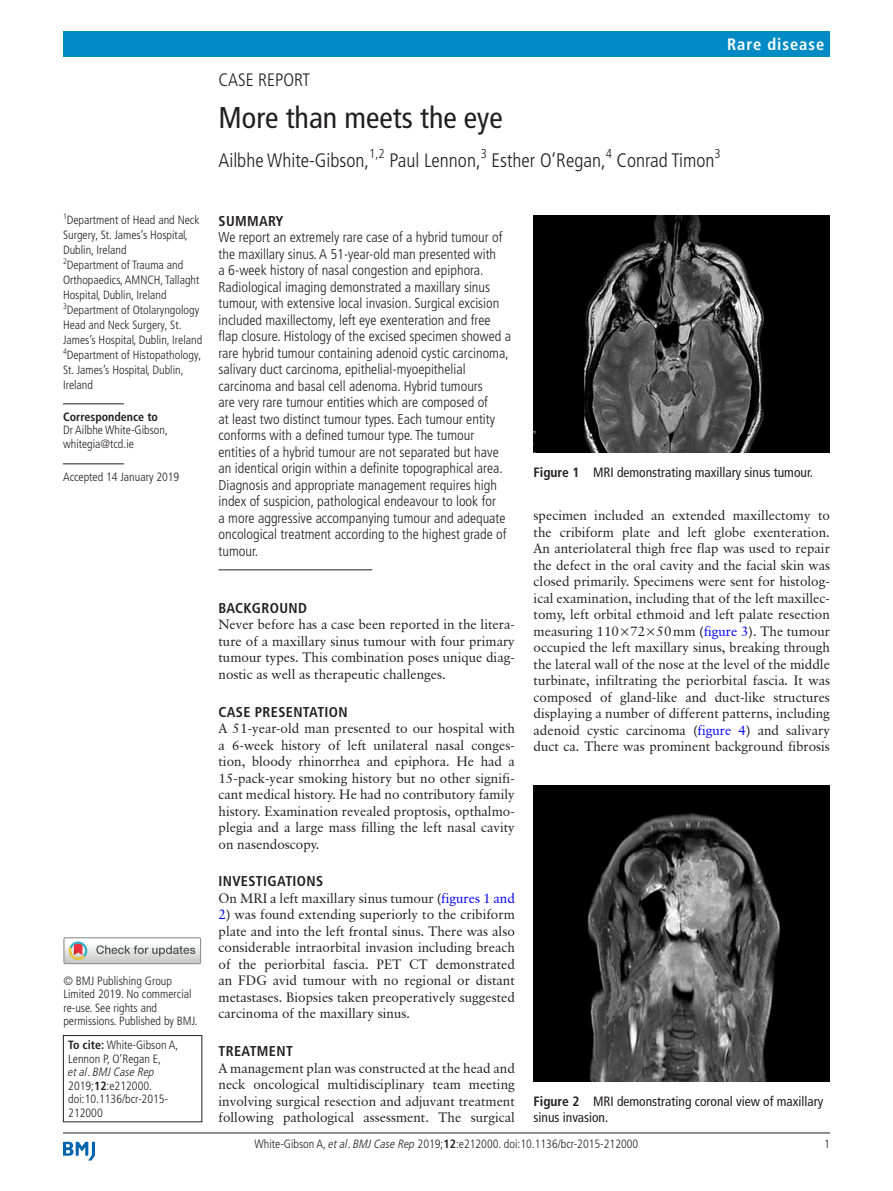
<style>
.page{position:relative;width:893px;height:1191px;background:#fff}
.page>*{position:absolute;margin:0;border:0;box-sizing:border-box;transform-origin:0 0}
.t1{font:condensed 30px "Frutiger LT Pro";color:#231f20}
.t2{font:300 condensed 19.5px "Frutiger LT Pro";color:#231f20}
.t3{font:300 condensed 18px "Frutiger LT Pro";color:#231f20}
.t4{font:700 condensed 16.5px "Frutiger LT Std";letter-spacing:.055em;color:#fff}
.t5{font:300 condensed 14.25px/16.5px "Frutiger LT Pro";color:#231f20}
.t6{font:700 condensed 14.25px "Frutiger LT Pro";letter-spacing:.025em;color:#231f20}
.t7{font:13.5px/16.5px "Classical Garamond BT";color:#231f20;text-align:justify}
.t8{font:condensed 13.5px/16.5px "Frutiger LT Pro";color:#231f20}
.t9{font:300 condensed 12px/15px "Frutiger LT Pro";color:#231f20}
.t10{font:700 condensed 12px "Frutiger LT Pro";color:#231f20}
.s1{font-weight:700}
.s2{font-style:italic}
.s3{color:#00f}
</style>
<div class="page">
<hr style="left:63px;top:1132px;width:767px;height:1px;background:#231f20">
<svg style="left:63px;top:1141px;width:32px;height:19px"></svg>
<div style="left:63px;top:31px;width:767px;height:25px;background:#008bc5"></div>
<div style="left:63px;top:1035px;width:139px;height:87px;border:1px solid #231f20"></div>
<hr style="left:63px;top:403px;width:61px;height:1px;background:#231f20">
<hr style="left:63px;top:463px;width:61px;height:1px;background:#231f20">
<div style="left:63px;top:937px;width:138px;height:27px;border:1px solid #969090"></div>
<svg style="left:64px;top:937px;width:137px;height:26px"></svg>
<hr style="left:219px;top:569px;width:153px;height:1px;background:#231f20">
<img style="left:534px;top:215px;width:296px;height:237px">
<img style="left:534px;top:785px;width:296px;height:296px">
<p class="t4" style="left:727px;top:34px;width:99px">Rare disease</p>
<h3 class="t3" style="left:219px;top:69px;width:93px">Case report</h3>
<h1 class="t1" style="left:219px;top:100px;width:286px">More than meets the eye</h1>
<h2 class="t2" style="left:219px;top:149px;width:504px">Ailbhe White-Gibson,<sup>1,2</sup> Paul Lennon,<sup>3</sup> Esther O’Regan,<sup>4</sup> Conrad Timon<sup>3</sup></h2>
<p class="t9" style="left:63px;top:213px;width:141px"><sup>1</sup>Department of Head and Neck<br>Surgery, St. James’s Hospital,<br>Dublin, Ireland<br><sup>2</sup>Department of Trauma and<br>Orthopaedics, AMNCH, Tallaght<br>Hospital, Dublin, Ireland<br><sup>3</sup>Department of Otolaryngology<br>Head and Neck Surgery, St.<br>James’s Hospital, Dublin, Ireland<br><sup>4</sup>Department of Histopathology,<br>St. James’s Hospital, Dublin,<br>Ireland</p>
<p class="t10" style="left:63px;top:409px;width:97px">CORRESPONDENCE TO</p>
<p class="t9" style="left:63px;top:423px;width:106px;line-height:13.5px">Dr Ailbhe White-Gibson, whitegia@tcd.ie</p>
<p class="t9" style="left:63px;top:469px;width:118px">Accepted 14 January 2019</p>
<p class="t9" style="left:63px;top:973px;width:136px;line-height:13.5px">© BMJ Publishing Group<br>Limited 2019. No commercial re-use. See rights and permissions. Published by BMJ.</p>
<p class="t9" style="left:68px;top:1038px;width:112px;line-height:13.5px"><span class="s1">TO CITE:</span> White-Gibson A,<br>Lennon P, O’Regan E,<br><span class="s2">et al</span>. <span class="s2">BMJ Case Rep<br></span>2019;<span class="s1">12</span>:e212000. doi:10.1136/bcr-2015-<br>212000</p>
<p class="t6" style="left:219px;top:212px;width:66px">SUMMARY</p>
<p class="t5" style="left:219px;top:229px;width:294px">We report an extremely rare case of a hybrid tumour of the maxillary sinus. A 51-year-old man presented with<br>a 6-week history of nasal congestion and epiphora.<br>Radiological imaging demonstrated a maxillary sinus tumour, with extensive local invasion. Surgical excision included maxillectomy, left eye exenteration and free flap closure. Histology of the excised specimen showed a rare hybrid tumour containing adenoid cystic carcinoma, salivary duct carcinoma, epithelial-myoepithelial carcinoma and basal cell adenoma. Hybrid tumours<br>are very rare tumour entities which are composed of<br>at least two distinct tumour types. Each tumour entity conforms with a defined tumour type. The tumour entities of a hybrid tumour are not separated but have an identical origin within a definite topographical area.<br>Diagnosis and appropriate management requires high index of suspicion, pathological endeavour to look for<br>a more aggressive accompanying tumour and adequate oncological treatment according to the highest grade of tumour.</p>
<p class="t6" style="left:219px;top:599px;width:90px">BACKGROUND</p>
<p class="t7" style="left:219px;top:616px;width:298px">Never before has a case been reported in the litera&shy;ture of a maxillary sinus tumour with four primary tumour types. This combination poses unique diag&shy;nostic as well as therapeutic challenges.</p>
<p class="t6" style="left:219px;top:703px;width:131px">CASE PRESENTATION</p>
<p class="t7" style="left:219px;top:720px;width:298px">A 51-year-old man presented to our hospital with a 6-week history of left unilateral nasal conges&shy;tion, bloody rhinorrhea and epiphora. He had a 15-pack-year smoking history but no other signifi&shy;cant medical history. He had no contributory family history. Examination revealed proptosis, opthalmo&shy;plegia and a large mass filling the left nasal cavity on nasendoscopy.</p>
<p class="t6" style="left:219px;top:873px;width:105px">INVESTIGATIONS</p>
<p class="t7" style="left:219px;top:889px;width:298px">On MRI a left maxillary sinus tumour (<span class="s3">figures 1 and</span></p>
<p class="t7" style="left:219px;top:906px;width:298px"><span class="s3">2</span>) was found extending superiorly to the cribiform plate and into the left frontal sinus. There was also considerable intraorbital invasion including breach of the periorbital fascia. PET CT demonstrated an FDG avid tumour with no regional or distant metastases. Biopsies taken preoperatively suggested carcinoma of the maxillary sinus.</p>
<p class="t6" style="left:219px;top:1042px;width:74px">TREATMENT</p>
<p class="t7" style="left:219px;top:1059px;width:298px">A management plan was constructed at the head and neck oncological multidisciplinary team meeting involving surgical resection and adjuvant treatment following pathological assessment. The surgical</p>
<p class="t8" style="left:534px;top:464px;width:281px"><span class="s1">FIGURE 1</span> MRI demonstrating maxillary sinus tumour.</p>
<p class="t7" style="left:534px;top:507px;width:298px">specimen included an extended maxillectomy to the cribiform plate and left globe exenteration.<br>An anteriolateral thigh free flap was used to repair the defect in the oral cavity and the facial skin was closed primarily. Specimens were sent for histolog&shy;ical examination, including that of the left maxillec&shy;tomy, left orbital ethmoid and left palate resection measuring 110×72×50mm (<span class="s3">figure 3</span>). The tumour occupied the left maxillary sinus, breaking through the lateral wall of the nose at the level of the middle turbinate, infiltrating the periorbital fascia. It was composed of gland-like and duct-like structures displaying a number of different patterns, including adenoid cystic carcinoma (<span class="s3">figure 4</span>) and salivary duct ca. There was prominent background fibrosis</p>
<p class="t8" style="left:534px;top:1092px;width:291px"><span class="s1">FIGURE 2</span> MRI demonstrating coronal view of maxillary sinus invasion.</p>
<p class="t9" style="left:255px;top:1136px;width:385px">White-Gibson A, <span class="s2">et al</span>. <span class="s2">BMJ Case Rep</span> 2019;<span class="s1">12</span>:e212000. doi:10.1136/bcr-2015-212000</p>
<p class="t9" style="left:824px;top:1136px;width:7px">1</p>
</div>
